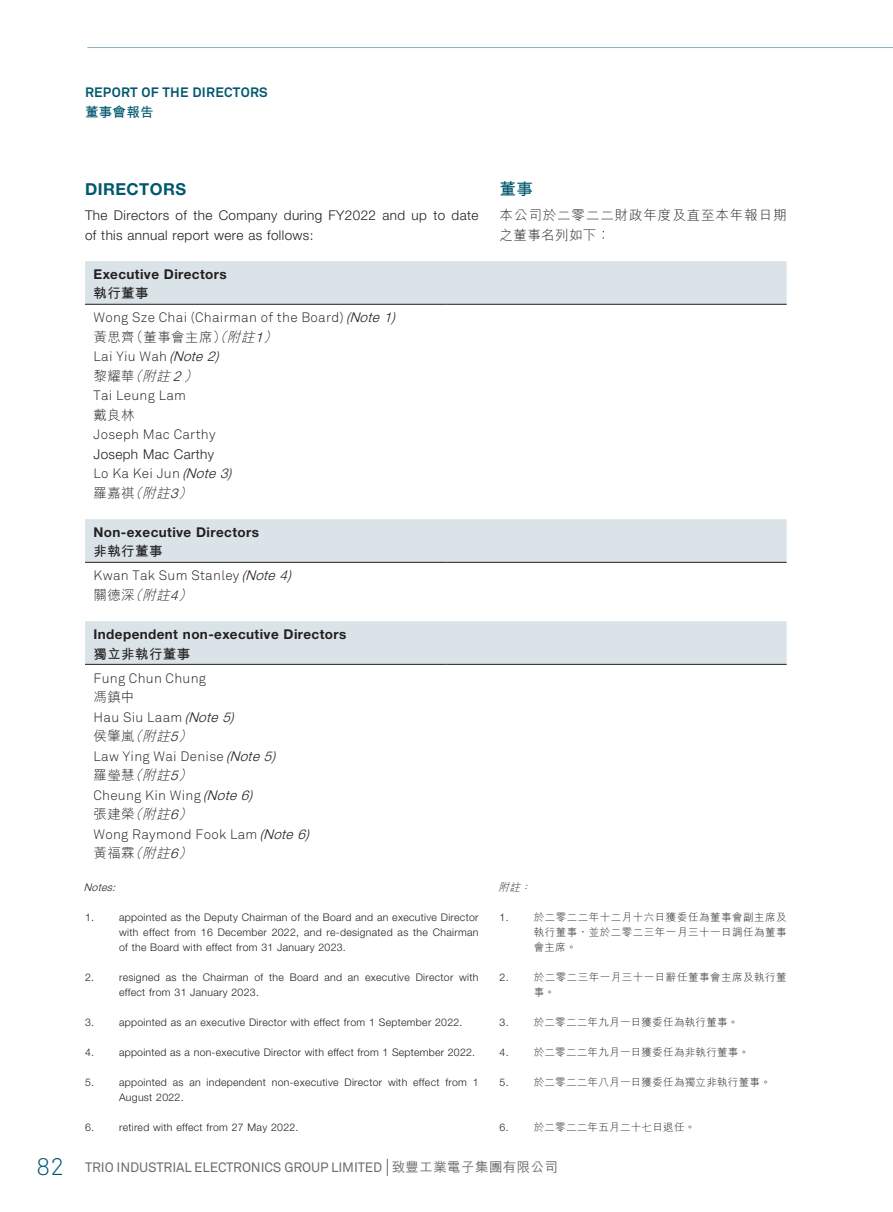
<style>
.page{position:relative;width:893px;height:1212px;background:#fff}
.page>*{position:absolute;margin:0;border:0;box-sizing:border-box;transform-origin:0 0}
.t1{font:700 16.5px "Helvetica Neue LT Std";letter-spacing:.03em;color:#00586f}
.t2{font:700 16.5px "M Hei HK";color:#00586f}
.t3{font:13.5px "Akkurat Light Pro";letter-spacing:.02em;color:#231f20}
.t4{font:300 13.5px/19.5px "Helvetica Neue LT Std";letter-spacing:.03em;color:#231f20}
.t5{font:700 13.5px "Helvetica Neue LT Std";letter-spacing:.03em;color:#231f20}
.t6{font:italic 300 13.5px "M Hei HK";color:#231f20}
.t7{font:13.5px "Akkurat Pro";letter-spacing:-.01em;color:#6c6d70}
.t8{font:300 13.5px/19.5px "M Hei HK";letter-spacing:.065em;color:#231f20}
.t9{font:700 13.5px "Akkurat Pro";letter-spacing:.02em;color:#00586f}
.t10{font:700 13.5px "M Hei HK";letter-spacing:.03em;color:#231f20}
.t11{font:300 13.5px "M Hei HK";letter-spacing:.03em;color:#231f20}
.t12{font:700 13.5px "M Hei HK";letter-spacing:.02em;color:#00586f}
.t13{font:300 10.5px/15px "Helvetica Neue LT Std";letter-spacing:.03em;color:#231f20}
.t14{font:300 10.5px/15px "M Hei HK";letter-spacing:.03em;color:#231f20;text-align:justify}
.t15{font:300 10.5px/15px "M Hei HK";letter-spacing:.05em;color:#231f20}
.t16{font:italic 300 10.5px "Helvetica Neue LT Std";color:#231f20}
.t17{font:italic 300 10.5px "M Hei HK";color:#231f20}
.s1{font-family:"Helvetica Neue LT Std";font-weight:300;font-style:italic}
.s2{font-style:italic}
.s3{font-family:"Helvetica Neue LT Std";font-style:italic}
.s4{font-style:normal}
.s5{font-family:"Helvetica Neue LT Std"}
.s6{font-family:"Akkurat Light Pro";font-size:24px;color:#00586f}
.s7{font-family:"M Hei HK";font-weight:500}
</style>
<div class="page">
<svg style="left:387px;top:1159px;width:1px;height:17px"></svg>
<hr style="left:87px;top:47px;width:806px;height:1px;background:#8cb0bc">
<svg style="left:85px;top:261px;width:702px;height:403px"></svg>
<hr style="left:85px;top:304px;width:361px;height:1px;background:#231f20">
<hr style="left:446px;top:304px;width:341px;height:1px;background:#231f20">
<hr style="left:85px;top:562px;width:361px;height:1px;background:#231f20">
<hr style="left:446px;top:562px;width:341px;height:1px;background:#231f20">
<hr style="left:85px;top:664px;width:361px;height:1px;background:#231f20">
<hr style="left:446px;top:664px;width:341px;height:1px;background:#231f20">
<p class="t9" style="left:85px;top:84px;width:184px">REPORT OF THE DIRECTORS</p>
<p class="t12" style="left:85px;top:102px;width:70px">董事會報告</p>
<h1 class="t1" style="left:85px;top:178px;width:103px">DIRECTORS</h1>
<p class="t4" style="left:85px;top:206px;width:395px">The Directors of the Company during FY2022 and up to date of this annual report were as follows:</p>
<p class="t5" style="left:94px;top:266px;width:135px">Executive Directors</p>
<p class="t10" style="left:94px;top:284px;width:57px">執行董事</p>
<p class="t3" style="left:94px;top:310px;width:303px">Wong Sze Chai (Chairman of the Board) <span class="s1">(Note 1)</span></p>
<p class="t11" style="left:94px;top:330px;width:188px">黃思齊（董事會主席）<span class="s2">（附註</span><span class="s3">1</span><span class="s2">）</span></p>
<p class="t3" style="left:94px;top:349px;width:127px">Lai Yiu Wah <span class="s1">(Note 2)</span></p>
<p class="t6" style="left:94px;top:369px;width:109px"><span class="s4">黎耀華</span>（附註２）</p>
<p class="t3" style="left:94px;top:388px;width:94px">Tai Leung Lam</p>
<p class="t8" style="left:94px;top:405px;width:43px">戴良林</p>
<p class="t3" style="left:94px;top:427px;width:124px">Joseph Mac Carthy</p>
<p class="t4" style="left:94px;top:444px;width:122px">Joseph Mac Carthy</p>
<p class="t3" style="left:94px;top:466px;width:140px">Lo Ka Kei Jun <span class="s1">(Note 3)</span></p>
<p class="t6" style="left:94px;top:486px;width:103px"><span class="s4">羅嘉祺</span>（附註<span class="s5">3</span>）</p>
<p class="t5" style="left:94px;top:524px;width:167px">Non-executive Directors</p>
<p class="t10" style="left:94px;top:542px;width:71px">非執行董事</p>
<p class="t3" style="left:94px;top:568px;width:199px">Kwan Tak Sum Stanley <span class="s1">(Note 4)</span></p>
<p class="t6" style="left:94px;top:588px;width:103px"><span class="s4">關德深</span>（附註<span class="s5">4</span>）</p>
<p class="t5" style="left:94px;top:626px;width:254px">Independent non-executive Directors</p>
<p class="t10" style="left:94px;top:644px;width:98px">獨立非執行董事</p>
<p class="t3" style="left:94px;top:670px;width:114px">Fung Chun Chung</p>
<p class="t8" style="left:94px;top:687px;width:43px">馮鎮中</p>
<p class="t3" style="left:94px;top:709px;width:142px">Hau Siu Laam <span class="s1">(Note 5)</span></p>
<p class="t6" style="left:94px;top:729px;width:103px"><span class="s4">侯肇嵐</span>（附註<span class="s5">5</span>）</p>
<p class="t3" style="left:94px;top:748px;width:184px">Law Ying Wai Denise <span class="s1">(Note 5)</span></p>
<p class="t6" style="left:94px;top:768px;width:103px"><span class="s4">羅瑩慧</span>（附註<span class="s5">5</span>）</p>
<p class="t3" style="left:94px;top:787px;width:161px">Cheung Kin Wing <span class="s1">(Note 6)</span></p>
<p class="t6" style="left:94px;top:807px;width:103px"><span class="s4">張建榮</span>（附註<span class="s5">6</span>）</p>
<p class="t3" style="left:94px;top:826px;width:217px">Wong Raymond Fook Lam <span class="s1">(Note 6)</span></p>
<p class="t6" style="left:94px;top:846px;width:103px"><span class="s4">黃福霖</span>（附註<span class="s5">6</span>）</p>
<p class="t16" style="left:84px;top:881px;width:36px">Notes:</p>
<p class="t13" style="left:119px;top:909px;width:361px;text-align:justify;text-indent:-34px">1. appointed as the Deputy Chairman of the Board and an executive Director with effect from 16 December 2022, and re-designated as the Chairman of the Board with effect from 31 January 2023.</p>
<p class="t13" style="left:119px;top:969px;width:361px;text-indent:-34px">2. resigned as the Chairman of the Board and an executive Director with effect from 31 January 2023.</p>
<p class="t13" style="left:85px;top:1014px;width:379px">3. appointed as an executive Director with effect from 1 September 2022.</p>
<p class="t13" style="left:85px;top:1044px;width:392px">4. appointed as a non-executive Director with effect from 1 September 2022.</p>
<p class="t13" style="left:119px;top:1074px;width:361px;text-indent:-34px">5. appointed as an independent non-executive Director with effect from 1<br>August 2022.</p>
<p class="t13" style="left:85px;top:1119px;width:215px">6. retired with effect from 27 May 2022.</p>
<h1 class="t2" style="left:500px;top:176px;width:35px">董事</h1>
<p class="t8" style="left:500px;top:205px;width:288px">本公司於二零二二財政年度及直至本年報日期之董事名列如下︰</p>
<p class="t17" style="left:499px;top:882px;width:36px">附註：</p>
<p class="t14" style="left:534px;top:909px;width:255px;text-indent:-34px"><span class="s5">1.</span> 於二零二二年十二月十六日獲委任為董事會副主席及執行董事，並於二零二三年一月三十一日調任為董事會主席。</p>
<p class="t15" style="left:534px;top:969px;width:255px;text-indent:-34px"><span class="s5">2.</span> 於二零二三年一月三十一日辭任董事會主席及執行董事。</p>
<p class="t14" style="left:500px;top:1014px;width:240px"><span class="s5">3.</span> 於二零二二年九月一日獲委任為執行董事。</p>
<p class="t14" style="left:500px;top:1044px;width:251px"><span class="s5">4.</span> 於二零二二年九月一日獲委任為非執行董事。</p>
<p class="t14" style="left:500px;top:1074px;width:273px"><span class="s5">5.</span> 於二零二二年八月一日獲委任為獨立非執行董事。</p>
<p class="t14" style="left:500px;top:1119px;width:197px"><span class="s5">6.</span> 於二零二二年五月二十七日退任。</p>
<p class="t7" style="left:37px;top:1159px;width:523px"><span class="s6">82</span> TRIO INDUSTRIAL ELECTRONICS GROUP LIMITED <span class="s7">致豐工業電子集團有限公司</span></p>
</div>
